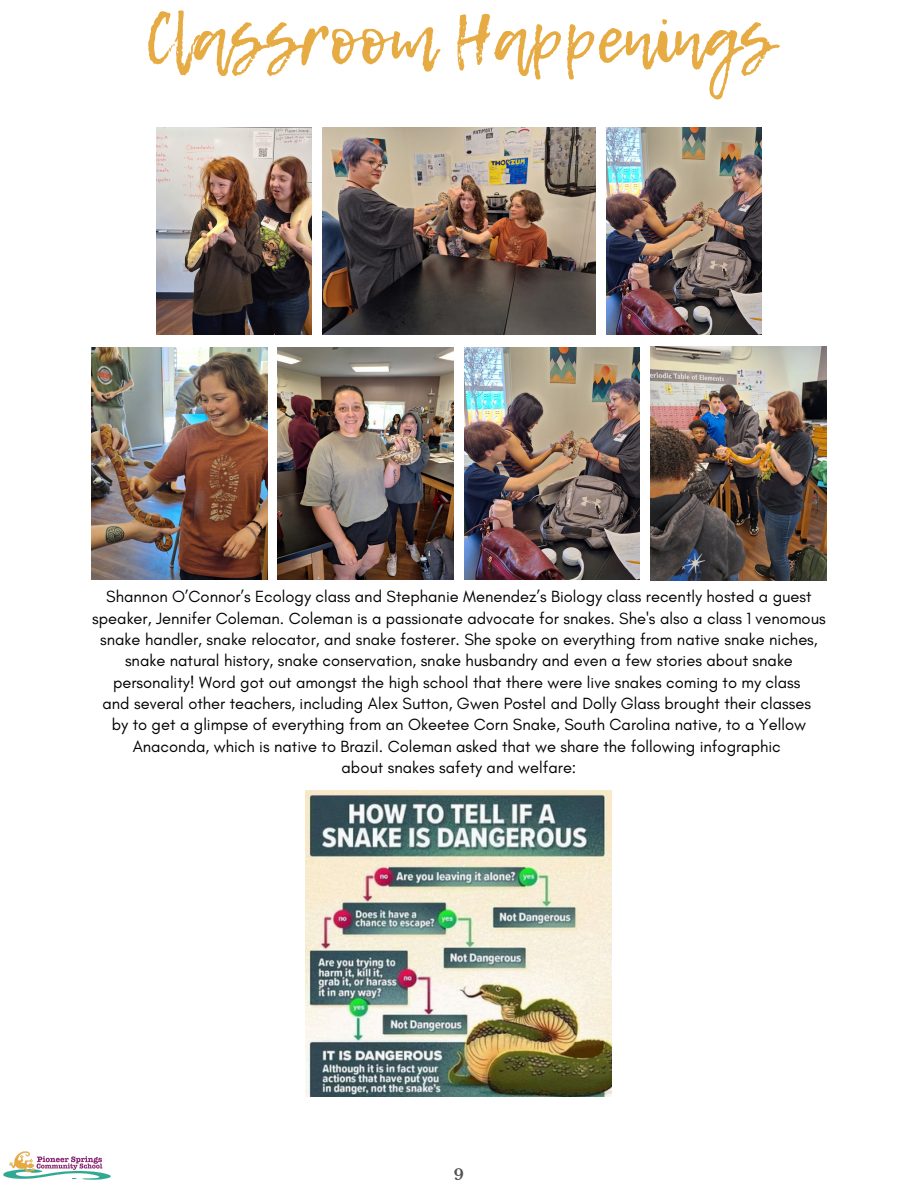
<style>
.page{position:relative;width:918px;height:1188px;background:#fff}
.page>*{position:absolute;margin:0;border:0;box-sizing:border-box;transform-origin:0 0}
.t1{font:67.5px "Lemon Tuesday";color:#e6ab43}
.t2{font:16.5px/21.3px "Glacial Indifference";color:#000;text-align:center}
.t3{font:700 15px "Libre Baskerville";color:#535152}
</style>
<div class="page">
<img style="left:3px;top:1151px;width:108px;height:29px">
<img style="left:306px;top:790px;width:306px;height:306px">
<img style="left:278px;top:347px;width:175px;height:233px">
<img style="left:156px;top:127px;width:156px;height:207px">
<img style="left:92px;top:347px;width:175px;height:233px">
<img style="left:606px;top:127px;width:155px;height:207px">
<img style="left:322px;top:127px;width:274px;height:207px">
<img style="left:464px;top:347px;width:176px;height:233px">
<img style="left:651px;top:346px;width:175px;height:234px">
<p class="t1" style="left:144px;top:-11px;width:631px">Classroom Happenings</p>
<p class="t2" style="left:92px;top:586px;width:735px">Shannon O’Connor’s Ecology class and Stephanie Menendez’s Biology class recently hosted a guest speaker, Jennifer Coleman. Coleman is a passionate advocate for snakes. She's also a class 1 venomous snake handler, snake relocator, and snake fosterer. She spoke on everything from native snake niches, snake natural history, snake conservation, snake husbandry and even a few stories about snake personality! Word got out amongst the high school that there were live snakes coming to my class</p>
<p class="t2" style="left:103px;top:693px;width:710px">and several other teachers, including Alex Sutton, Gwen Postel and Dolly Glass brought their classes</p>
<p class="t2" style="left:112px;top:714px;width:696px">by to get a glimpse of everything from an Okeetee Corn Snake, South Carolina native, to a Yellow<br>Anaconda, which is native to Brazil. Coleman asked that we share the following infographic</p>
<p class="t2" style="left:342px;top:757px;width:236px">about snakes safety and welfare:</p>
<p class="t3" style="left:454px;top:1166px;width:12px">9</p>
</div>
